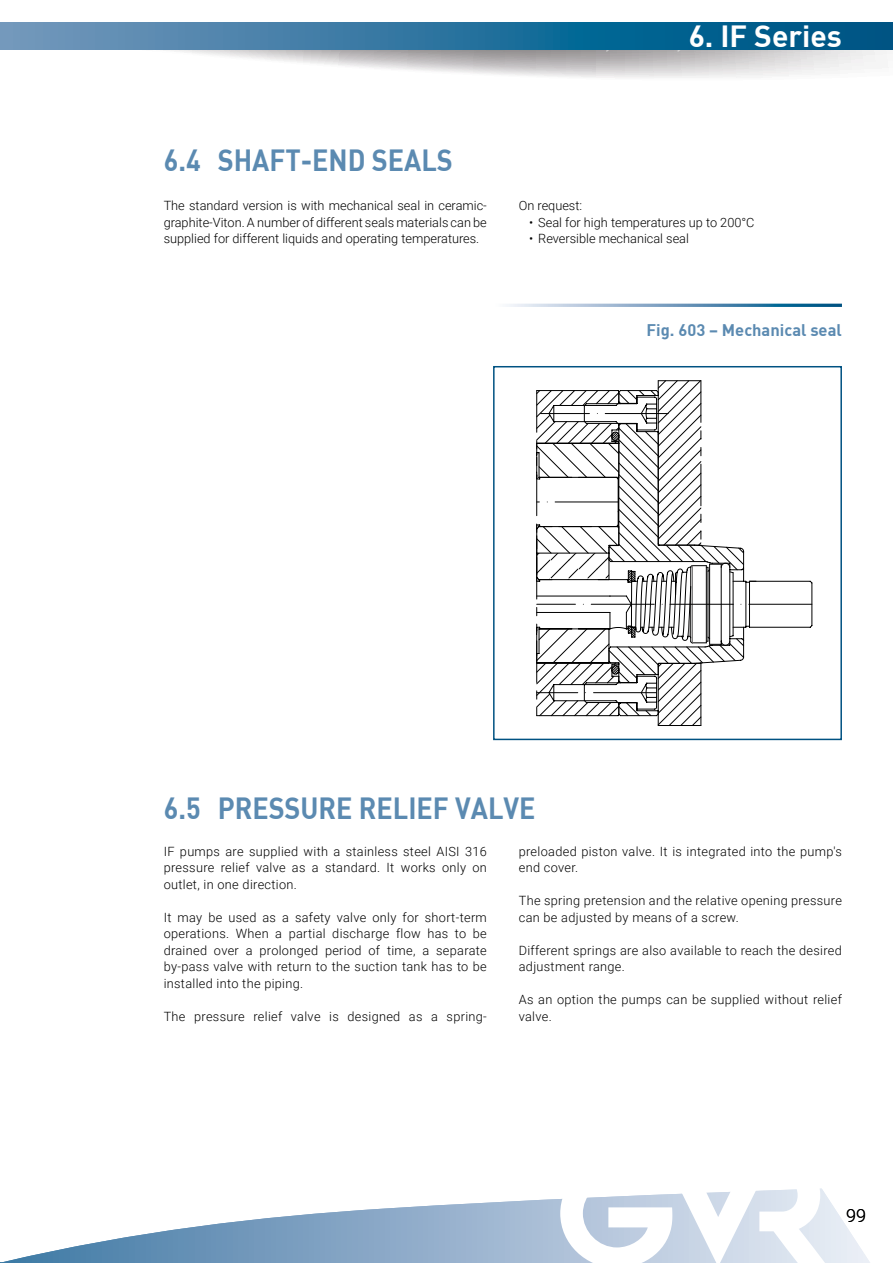
<style>
.page{position:relative;width:893px;height:1263px;background:#fff}
.page>*{position:absolute;margin:0;border:0;box-sizing:border-box;transform-origin:0 0}
.t1{font:30px "DIN Bold";color:#5b8ab1;scale:.9 1}
.t2{font:30px "DIN Bold";color:#fff}
.t3{font:300 18px "Roboto";color:#000}
.t4{font:16.5px "DIN Bold";color:#5b8ab1}
.t5{font:300 12.75px/16.5px "Roboto";letter-spacing:.025em;color:#000}
.t6{font:300 12.75px "Roboto";color:#000}
</style>
<div class="page">
<div style="left:493px;top:366px;width:349px;height:374px;border:2px solid #005282"></div>
<svg style="left:171px;top:50px;width:716px;height:28px"></svg>
<svg style="left:0;top:22px;width:893px;height:28px;background:#2c749e"></svg>
<svg style="left:0;top:1195px;width:870px;height:68px"></svg>
<svg style="left:560px;top:1188px;width:266px;height:75px"></svg>
<svg style="left:745px;top:580px;width:67px;height:48px"></svg>
<svg style="left:536px;top:380px;width:209px;height:346px"></svg>
<h1 class="t1" style="left:164px;top:140px;width:323px">6.4 SHAFT-END SEALS</h1>
<h1 class="t2" style="left:689px;top:16px;width:155px">6. IF Series</h1>
<p class="t5" style="left:164px;top:197px;width:325px;text-align:justify">The standard version is with mechanical seal in ceramic&shy;graphite-Viton. A number of different seals materials can be supplied for different liquids and operating temperatures.</p>
<p class="t6" style="left:519px;top:197px;width:65px">On request:</p>
<p class="t6" style="left:529px;top:213px;width:227px">• Seal for high temperatures up to 200°C</p>
<p class="t6" style="left:529px;top:230px;width:161px">• Reversible mechanical seal</p>
<p class="t4" style="left:646px;top:319px;width:197px">Fig. 603 – Mechanical seal</p>
<h1 class="t1" style="left:164px;top:788px;width:415px">6.5 PRESSURE RELIEF VALVE</h1>
<p class="t5" style="left:164px;top:842px;width:325px;text-align:justify">IF pumps are supplied with a stainless steel AISI 316 pressure relief valve as a standard. It works only on outlet, in one direction.</p>
<p class="t5" style="left:164px;top:908px;width:325px;text-align:justify">It may be used as a safety valve only for short-term operations. When a partial discharge flow has to be drained over a prolonged period of time, a separate by-pass valve with return to the suction tank has to be installed into the piping.</p>
<p class="t5" style="left:164px;top:1007px;width:325px">The pressure relief valve is designed as a spring-</p>
<p class="t5" style="left:519px;top:842px;width:325px">preloaded piston valve. It is integrated into the pump's end cover.</p>
<p class="t5" style="left:519px;top:892px;width:325px">The spring pretension and the relative opening pressure can be adjusted by means of a screw.</p>
<p class="t5" style="left:519px;top:941px;width:325px">Different springs are also available to reach the desired adjustment range.</p>
<p class="t5" style="left:519px;top:991px;width:325px">As an option the pumps can be supplied without relief valve.</p>
<h2 class="t3" style="left:846px;top:1203px;width:21px">99</h2>
</div>
